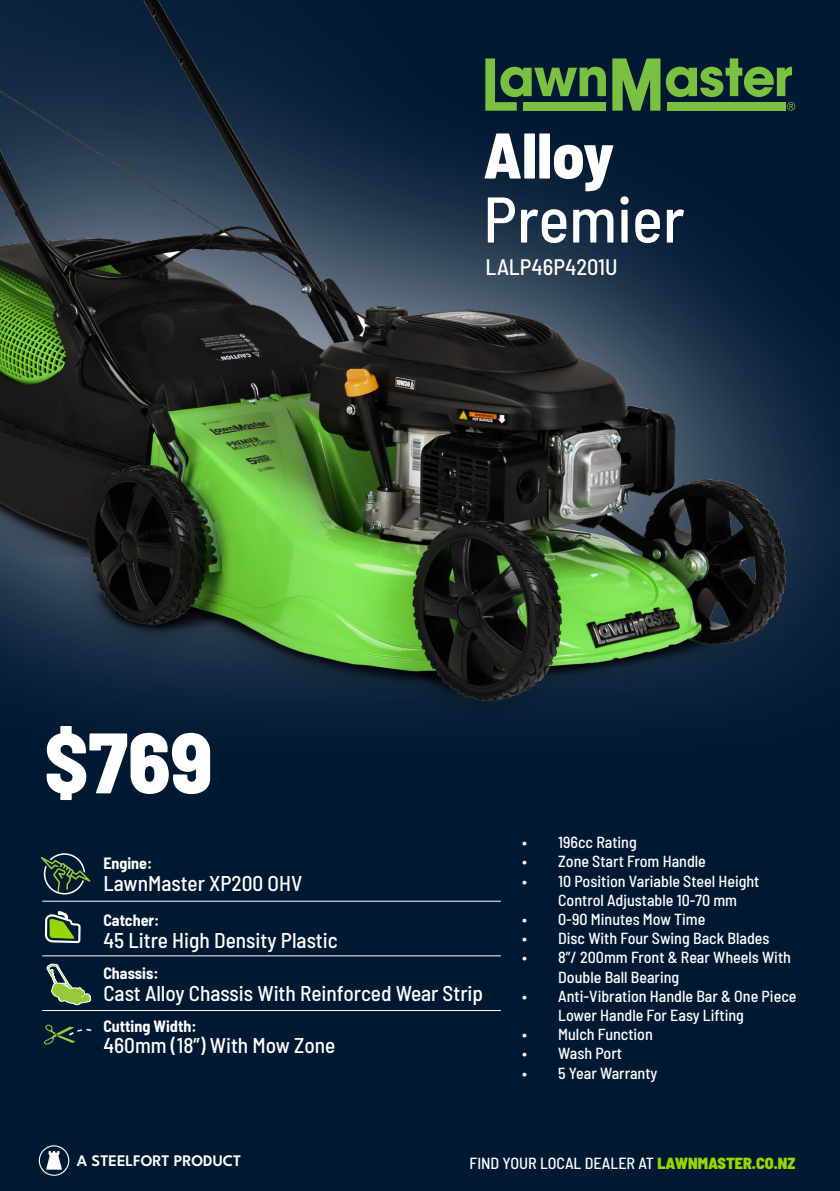
<style>
.page{position:relative;width:840px;height:1191px;background:#fff}
.page>*{position:absolute;margin:0;border:0;box-sizing:border-box;transform-origin:0 0}
.t1{font:800 semi-condensed 85.6px "Barlow";color:#fff}
.t2{font:500 semi-condensed 64.4px "Barlow";color:#fff}
.t3{font:800 semi-condensed 64.4px "Barlow";color:#fff}
.t4{font:500 semi-condensed 22.4px "Barlow";color:#fff}
.t5{font:500 semi-condensed 21.4px "Barlow";color:#fff}
.t6{font:500 semi-condensed 16px/19.2px "Barlow";color:#fff}
.t7{font:700 semi-condensed 16px "Barlow";color:#fff}
.t8{font:600 16px "League Spartan";color:#fff}
.s1{font-weight:900;color:#97d700}
</style>
<div class="page">
<div style="left:0;top:0;width:839px;height:1191px;background:#001933"></div>
<hr style="left:42px;top:900px;width:458px;height:1px;background:#fff">
<hr style="left:42px;top:955px;width:458px;height:1px;background:#fff">
<hr style="left:42px;top:1010px;width:458px;height:1px;background:#fff">
<svg style="left:45px;top:911px;width:36px;height:32px"></svg>
<svg style="left:41px;top:853px;width:49px;height:41px"></svg>
<svg style="left:46px;top:963px;width:45px;height:42px"></svg>
<svg style="left:44px;top:1024px;width:48px;height:20px"></svg>
<svg style="left:39px;top:1145px;width:30px;height:30px"></svg>
<img style="left:0;top:0;width:839px;height:489px">
<img style="left:0;top:489px;width:839px;height:218px">
<p class="t1" style="left:44px;top:700px;width:170px">$769</p>
<p class="t3" style="left:483px;top:108px;width:132px">Alloy</p>
<p class="t2" style="left:483px;top:173px;width:203px">Premier</p>
<p class="t4" style="left:485px;top:251px;width:134px">LALP46P4201U</p>
<p class="t7" style="left:103px;top:852px;width:50px">Engine:</p>
<p class="t5" style="left:103px;top:867px;width:200px">LawnMaster XP200 OHV</p>
<p class="t7" style="left:103px;top:908px;width:57px">Catcher:</p>
<h3 class="t5" style="left:103px;top:924px;width:236px">45 Litre High Density Plastic</h3>
<p class="t7" style="left:103px;top:961px;width:57px">Chassis:</p>
<h3 class="t5" style="left:103px;top:977px;width:381px">Cast Alloy Chassis With Reinforced Wear Strip</h3>
<p class="t7" style="left:103px;top:1014px;width:94px">Cutting Width:</p>
<h3 class="t5" style="left:103px;top:1030px;width:233px">460mm (18”) With Mow Zone</h3>
<p class="t6" style="left:522px;top:831px;width:116px">• 196cc Rating</p>
<p class="t6" style="left:522px;top:850px;width:185px">• Zone Start From Handle</p>
<p class="t6" style="left:558px;top:870px;width:203px;text-indent:-36px">• 10 Position Variable Steel Height<br>Control Adjustable 10-70 mm</p>
<p class="t6" style="left:522px;top:908px;width:185px">• 0-90 Minutes Mow Time</p>
<p class="t6" style="left:522px;top:927px;width:249px">• Disc With Four Swing Back Blades</p>
<p class="t6" style="left:558px;top:946px;width:234px;text-indent:-36px">• 8”/ 200mm Front &amp; Rear Wheels With<br>Double Ball Bearing</p>
<p class="t6" style="left:558px;top:985px;width:240px;text-indent:-36px">• Anti-Vibration Handle Bar &amp; One Piece<br>Lower Handle For Easy Lifting</p>
<p class="t6" style="left:522px;top:1023px;width:132px">• Mulch Function</p>
<p class="t6" style="left:522px;top:1042px;width:101px">• Wash Port</p>
<p class="t6" style="left:522px;top:1062px;width:137px">• 5 Year Warranty</p>
<p class="t8" style="left:77px;top:1149px;width:166px">A STEELFORT PRODUCT</p>
<p class="t6" style="left:469px;top:1152px;width:327px">FIND YOUR LOCAL DEALER AT <span class="s1">LAWNMASTER.CO.NZ</span></p>
</div>
